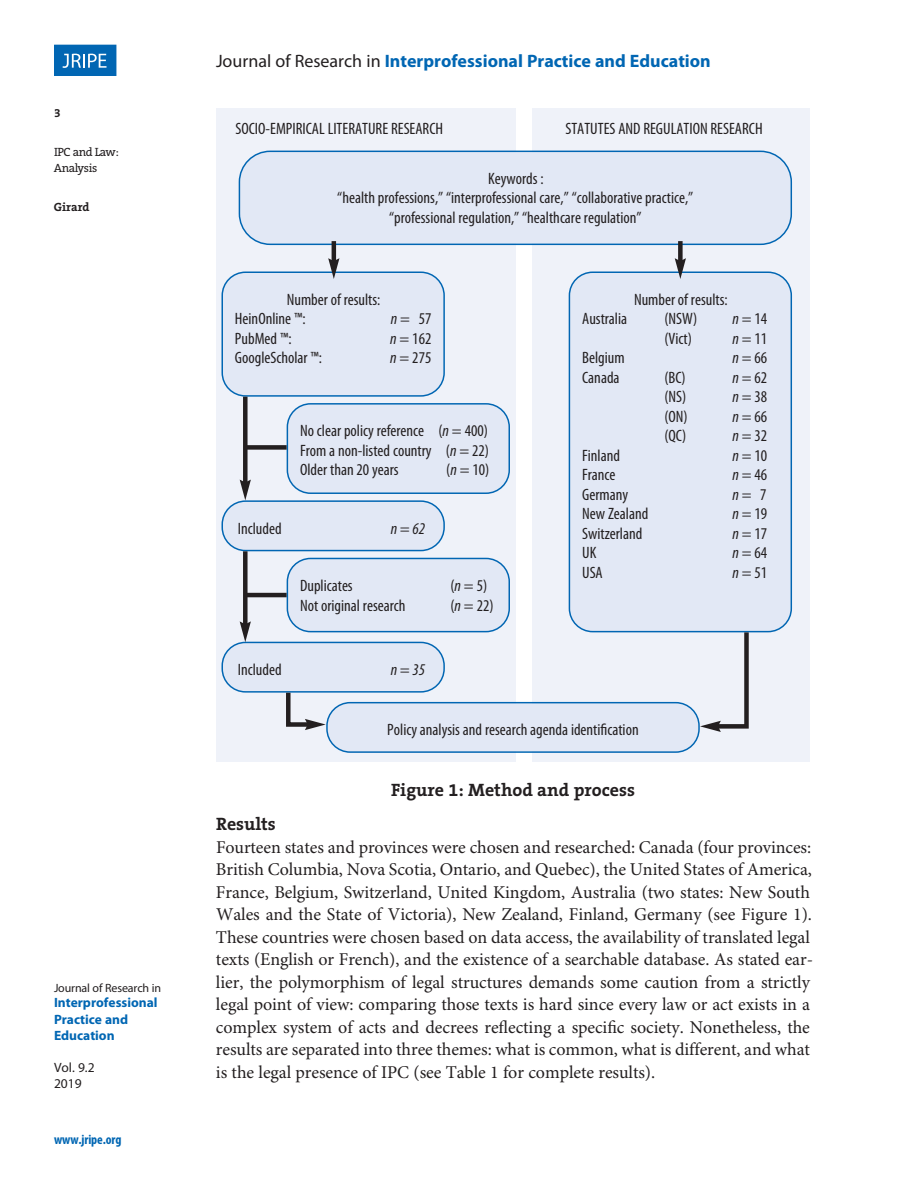
<style>
.page{position:relative;width:918px;height:1188px;background:#fff}
.page>*{position:absolute;margin:0;border:0;box-sizing:border-box;transform-origin:0 0}
.t1{font:18px/22.5px "Minion Pro";letter-spacing:-.005em;color:#231f20}
.t2{font:700 18px "Myriad Pro";color:#0166b3}
.t3{font:700 18px "The Serif B7";color:#231f20}
.t4{font:condensed 16.5px/19.5px "Myriad Pro";color:#231f20;text-align:center}
.t5{font:italic condensed 16.5px "Myriad Pro";color:#231f20}
.t6{font:700 13.5px/16.2px "Myriad Pro";color:#0166b3}
.t7{font:700 condensed 13.5px "Myriad Pro";letter-spacing:-.01em;color:#0166b3}
.t8{font:13.5px/16.2px "Myriad Pro";color:#231f20}
.t9{font:12px "Myriad Pro";letter-spacing:-.01em;color:#231f20}
.t10{font:12px/16.5px "The Serif B5 Plain";letter-spacing:-.035em;color:#231f20}
.t11{font:700 12px "The Serif B7";color:#231f20}
.s1{font-weight:400;color:#231f20}
.s2{font-style:italic}
</style>
<div class="page">
<svg style="left:54px;top:44px;width:62px;height:31px"></svg>
<div style="left:55px;top:45px;width:61px;height:30px;background:#0166b3"></div>
<svg style="left:63px;top:54px;width:44px;height:14px"></svg>
<div style="left:216px;top:108px;width:299px;height:654px;background:#eff2f9"></div>
<div style="left:532px;top:108px;width:278px;height:654px;background:#eff2f9"></div>
<div style="left:239px;top:151px;width:553px;height:94px;background:#e2e8f5"></div>
<div style="left:569px;top:272px;width:223px;height:360px;background:#e2e8f5"></div>
<hr style="left:332px;top:241px;width:4px;height:21px;background:#231f20">
<svg style="left:221px;top:258px;width:224px;height:139px"></svg>
<div style="left:243px;top:397px;width:5px;height:87px;background:#231f20"></div>
<svg style="left:221px;top:403px;width:289px;height:148px"></svg>
<div style="left:243px;top:551px;width:5px;height:74px;background:#231f20"></div>
<div style="left:678px;top:241px;width:5px;height:21px;background:#231f20"></div>
<svg style="left:675px;top:258px;width:11px;height:21px"></svg>
<svg style="left:221px;top:558px;width:530px;height:195px"></svg>
<div style="left:247px;top:445px;width:40px;height:5px;background:#231f20"></div>
<hr style="left:247px;top:593px;width:40px;height:4px;background:#231f20">
<p class="t11" style="left:54px;top:106px;width:8px">3</p>
<p class="t10" style="left:54px;top:144px;width:66px">IPC and Law:<br>Analysis</p>
<p class="t11" style="left:54px;top:201px;width:37px">Girard</p>
<p class="t9" style="left:54px;top:983px;width:109px">Journal of Research in</p>
<p class="t6" style="left:54px;top:996px;width:105px">Interprofessional<br>Practice and<br>Education</p>
<p class="t8" style="left:54px;top:1061px;width:42px">Vol. 9.2<br>2019</p>
<p class="t7" style="left:54px;top:1135px;width:69px">www.jripe.org</p>
<p class="t2" style="left:216px;top:54px;width:496px"><span class="s1">Journal of Research in</span> Interprofessional Practice and Education</p>
<p class="t4" style="left:236px;top:120px;width:209px">SOCIO-EMPIRICAL LITERATURE RESEARCH</p>
<p class="t4" style="left:566px;top:120px;width:199px">STATUTES AND REGULATION RESEARCH</p>
<p class="t4" style="left:337px;top:170px;width:358px">Keywords :<br>“health professions,” “interprofessional care,” “collaborative practice,” “professional regulation,” “healthcare regulation”</p>
<p class="t4" style="left:235px;top:291px;width:147px;text-align:left;text-indent:52px">Number of results:<br>HeinOnline ™:</p>
<p class="t4" style="left:391px;top:311px;width:42px"><span class="s2">n</span>= 57</p>
<p class="t4" style="left:235px;top:330px;width:58px">PubMed ™:</p>
<p class="t4" style="left:390px;top:330px;width:43px"><span class="s2">n</span>=162</p>
<p class="t4" style="left:235px;top:350px;width:89px">GoogleScholar ™:</p>
<p class="t4" style="left:390px;top:350px;width:43px"><span class="s2">n</span>=275</p>
<p class="t4" style="left:300px;top:423px;width:190px;text-align:justify">No clear policy reference (<span class="s2">n</span> = 400)<br>From a non-listed country (<span class="s2">n</span> = 22)<br>Older than 20 years</p>
<p class="t4" style="left:446px;top:462px;width:45px">(<span class="s2">n</span> = 10)</p>
<p class="t4" style="left:238px;top:520px;width:45px">Included</p>
<p class="t5" style="left:391px;top:522px;width:36px">n=62</p>
<p class="t4" style="left:300px;top:577px;width:54px">Duplicates</p>
<p class="t4" style="left:450px;top:577px;width:38px">(<span class="s2">n</span>=5)</p>
<p class="t4" style="left:300px;top:597px;width:107px">Not original research</p>
<p class="t4" style="left:450px;top:597px;width:45px">(<span class="s2">n</span> = 22)</p>
<p class="t4" style="left:238px;top:661px;width:45px">Included</p>
<p class="t5" style="left:391px;top:664px;width:36px">n=35</p>
<p class="t4" style="left:634px;top:291px;width:95px">Number of results:</p>
<p class="t4" style="left:582px;top:311px;width:47px">Australia</p>
<p class="t4" style="left:664px;top:311px;width:34px">(NSW)</p>
<p class="t4" style="left:733px;top:311px;width:36px"><span class="s2">n</span>=14</p>
<p class="t4" style="left:664px;top:330px;width:29px">(Vict)</p>
<p class="t4" style="left:733px;top:330px;width:36px"><span class="s2">n</span>=11</p>
<p class="t4" style="left:582px;top:350px;width:44px">Belgium</p>
<p class="t4" style="left:733px;top:350px;width:36px"><span class="s2">n</span>=66</p>
<p class="t4" style="left:582px;top:369px;width:39px">Canada</p>
<p class="t4" style="left:664px;top:369px;width:23px">(BC)</p>
<p class="t4" style="left:733px;top:369px;width:36px"><span class="s2">n</span>=62</p>
<p class="t4" style="left:664px;top:389px;width:23px">(NS)</p>
<p class="t4" style="left:733px;top:389px;width:36px"><span class="s2">n</span>=38</p>
<p class="t4" style="left:664px;top:408px;width:25px">(ON)</p>
<p class="t4" style="left:733px;top:408px;width:36px"><span class="s2">n</span>=66</p>
<p class="t4" style="left:664px;top:428px;width:23px">(QC)</p>
<p class="t4" style="left:733px;top:428px;width:36px"><span class="s2">n</span>=32</p>
<p class="t4" style="left:582px;top:447px;width:39px">Finland</p>
<p class="t4" style="left:733px;top:447px;width:36px"><span class="s2">n</span>=10</p>
<p class="t4" style="left:582px;top:467px;width:35px">France</p>
<p class="t4" style="left:733px;top:467px;width:36px"><span class="s2">n</span>=46</p>
<p class="t4" style="left:582px;top:486px;width:47px">Germany</p>
<p class="t4" style="left:733px;top:486px;width:36px"><span class="s2">n</span>= 7</p>
<p class="t4" style="left:582px;top:506px;width:68px">New Zealand</p>
<p class="t4" style="left:733px;top:506px;width:36px"><span class="s2">n</span>=19</p>
<p class="t4" style="left:582px;top:525px;width:62px">Switzerland</p>
<p class="t4" style="left:733px;top:525px;width:36px"><span class="s2">n</span>=17</p>
<p class="t4" style="left:582px;top:545px;width:16px">UK</p>
<p class="t4" style="left:733px;top:545px;width:36px"><span class="s2">n</span>=64</p>
<p class="t4" style="left:582px;top:564px;width:22px">USA</p>
<p class="t4" style="left:733px;top:564px;width:36px"><span class="s2">n</span>=51</p>
<p class="t4" style="left:387px;top:721px;width:253px">Policy analysis and research agenda identification</p>
<p class="t3" style="left:391px;top:781px;width:245px">Figure 1: Method and process</p>
<p class="t3" style="left:216px;top:815px;width:61px">Results</p>
<p class="t1" style="left:216px;top:837px;width:599px">Fourteen states and provinces were chosen and researched: Canada (four provinces:<br>British Columbia, Nova Scotia, Ontario, and Quebec), the United States of America, France, Belgium, Switzerland, United Kingdom, Australia (two states: New South Wales and the State of Victoria), New Zealand, Finland, Germany (see Figure 1).<br>These countries were chosen based on data access, the availability of translated legal texts (English or French), and the existence of a searchable database. As stated ear&shy;lier, the polymorphism of legal structures demands some caution from a strictly legal point of view: comparing those texts is hard since every law or act exists in a complex system of acts and decrees reflecting a specific society. Nonetheless, the results are separated into three themes: what is common, what is different, and what is the legal presence of IPC (see Table 1 for complete results).</p>
</div>
